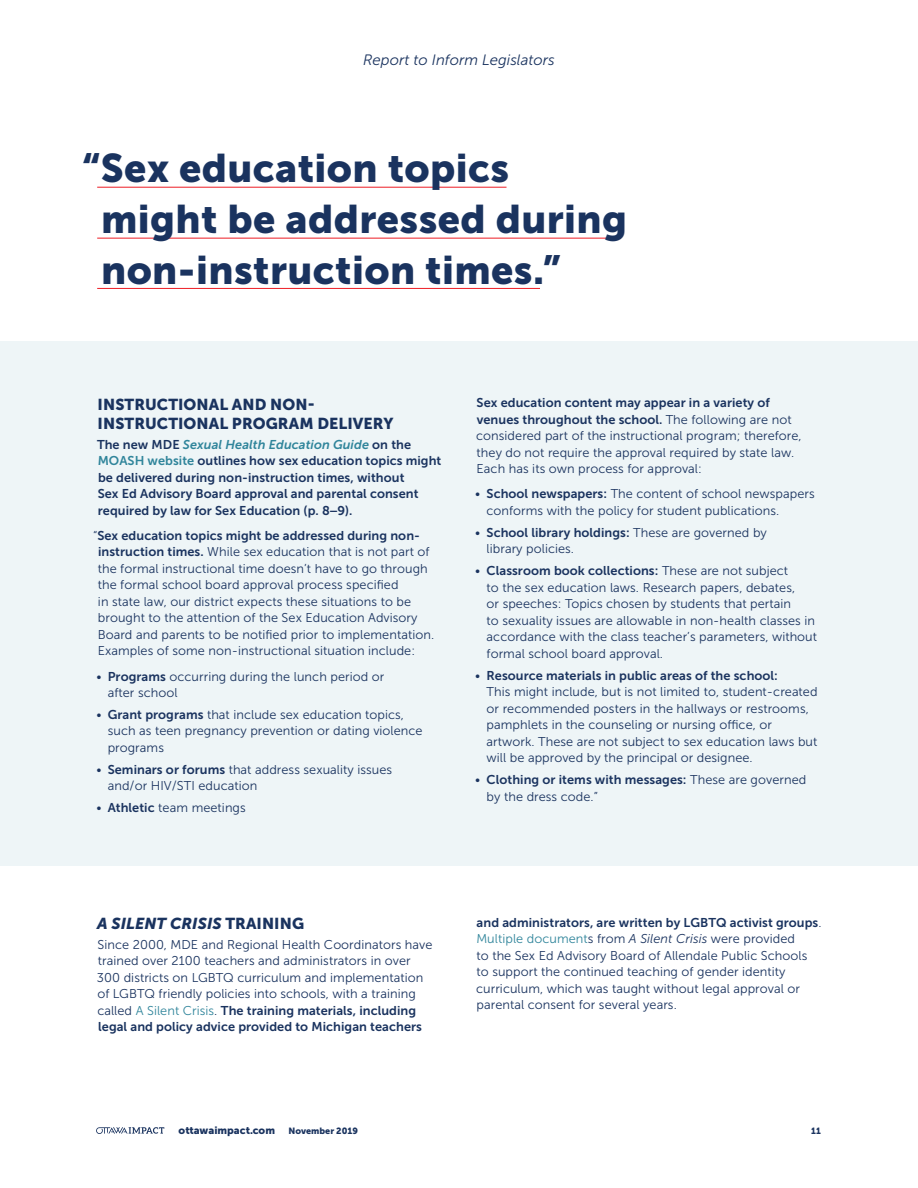
<style>
.page{position:relative;width:918px;height:1188px;background:#fff}
.page>*{position:absolute;margin:0;border:0;box-sizing:border-box;transform-origin:0 0}
.t1{font:39.75px/50.8px "Museo Sans 900";letter-spacing:.01em;color:#1a335f}
.t2{font:15.75px/19.5px "Museo Sans 900";letter-spacing:.005em;color:#1a335f}
.t3{font:italic 15.75px "Museo Sans 900";letter-spacing:.005em;color:#1a335f}
.t4{font:italic 15px "Museo Sans 300";color:#1a335f}
.t5{font:12.75px/16.5px "Museo Sans 300";letter-spacing:.005em;color:#1a335f}
.t6{font:12.75px/16.5px "Museo Sans 700";letter-spacing:.005em;color:#1a335f}
.t7{font:10.5px "Museo Sans 900";color:#1a335f}
.t8{font:9px "Museo Sans 900";color:#1a335f}
.t9{font:9px "Museo Sans 900";color:#1a335f;scale:.95 1}
.s1{font-style:italic;color:#30859b}
.s2{color:#30859b}
.s3{font-family:"Museo Sans 300"}
.s4{font-family:"Museo Sans 700"}
.s5{font-style:normal}
.s6{font-family:"Museo Sans 300";color:#30859b}
.s7{font-style:italic}
</style>
<div class="page">
<svg style="left:96px;top:1127px;width:68px;height:7px"></svg>
<div style="left:0;top:342px;width:918px;height:524px;background:#eef5f7"></div>
<hr style="left:97px;top:288px;width:443px;height:1px;background:#ed1c24">
<hr style="left:97px;top:187px;width:410px;height:1px;background:#ed1c24">
<hr style="left:97px;top:238px;width:524px;height:1px;background:#ed1c24">
<p class="t4" style="left:363px;top:52px;width:193px">Report to Inform Legislators</p>
<h1 class="t1" style="left:101px;top:143px;width:528px;text-indent:-19px">“Sex education topics might be addressed during non-instruction times.”</h1>
<p class="t2" style="left:98px;top:394px;width:298px">INSTRUCTIONAL AND NON-<br>INSTRUCTIONAL PROGRAM DELIVERY</p>
<p class="t6" style="left:97px;top:436px;width:346px">The new MDE <span class="s1">Sexual Health Education Guide</span> on the <span class="s2">MOASH website</span> outlines how sex education topics might be delivered during non-instruction times, without<br>Sex Ed Advisory Board approval and parental consent required by law for Sex Education (p. 8–9).</p>
<p class="t6" style="left:93px;top:527px;width:329px"><span class="s3">“</span>Sex education topics might be addressed during non-</p>
<p class="t5" style="left:98px;top:544px;width:338px"><span class="s4">instruction times.</span> While sex education that is not part of the formal instructional time doesn’t have to go through the formal school board approval process specified<br>in state law, our district expects these situations to be brought to the attention of the Sex Education Advisory Board and parents to be notified prior to implementation.<br>Examples of some non-instructional situation include:</p>
<p class="t5" style="left:108px;top:668px;width:278px;text-indent:-11px">• <span class="s4">Programs</span> occurring during the lunch period or after school</p>
<p class="t5" style="left:108px;top:706px;width:316px;text-indent:-11px">• <span class="s4">Grant programs</span> that include sex education topics, such as teen pregnancy prevention or dating violence programs</p>
<p class="t5" style="left:108px;top:761px;width:286px;text-indent:-11px">• <span class="s4">Seminars or forums</span> that address sexuality issues and/or HIV/STI education</p>
<p class="t5" style="left:96px;top:800px;width:151px">• <span class="s4">Athletic</span> team meetings</p>
<p class="t6" style="left:477px;top:395px;width:317px">Sex education content may appear in a variety of venues throughout the school. <span class="s3">The following are not</span></p>
<p class="t5" style="left:476px;top:428px;width:327px">considered part of the instructional program; therefore, they do not require the approval required by state law.<br>Each has its own process for approval:</p>
<p class="t5" style="left:487px;top:486px;width:330px;text-indent:-11px">• <span class="s4">School newspapers:</span> The content of school newspapers conforms with the policy for student publications.</p>
<p class="t6" style="left:475px;top:524px;width:293px"><span class="s3">•</span> School library holdings: <span class="s3">These are governed by</span></p>
<p class="t5" style="left:487px;top:541px;width:89px">library policies.</p>
<p class="t6" style="left:475px;top:563px;width:315px"><span class="s3">•</span> Classroom book collections: <span class="s3">These are not subject</span></p>
<p class="t5" style="left:487px;top:579px;width:332px">to the sex education laws. Research papers, debates,<br>or speeches: Topics chosen by students that pertain<br>to sexuality issues are allowable in non-health classes in accordance with the class teacher’s parameters, without formal school board approval.</p>
<p class="t6" style="left:475px;top:667px;width:304px"><span class="s3">•</span> Resource materials in public areas of the school:</p>
<p class="t5" style="left:487px;top:684px;width:333px">This might include, but is not limited to, student-created or recommended posters in the hallways or restrooms, pamphlets in the counseling or nursing office, or artwork. These are not subject to sex education laws but will be approved by the principal or designee.</p>
<p class="t6" style="left:475px;top:771px;width:333px"><span class="s3">•</span> Clothing or items with messages: <span class="s3">These are governed</span></p>
<p class="t5" style="left:487px;top:788px;width:113px">by the dress code.”</p>
<p class="t3" style="left:97px;top:914px;width:209px">A SILENT CRISIS <span class="s5">TRAINING</span></p>
<p class="t5" style="left:97px;top:936px;width:337px">Since 2000, MDE and Regional Health Coordinators have trained over 2100 teachers and administrators in over 300 districts on LGBTQ curriculum and implementation of LGBTQ friendly policies into schools, with a training</p>
<p class="t6" style="left:97px;top:1002px;width:326px"><span class="s3">called</span> <span class="s6">A Silent Crisis</span><span class="s3">.</span> The training materials, including legal and policy advice provided to Michigan teachers</p>
<p class="t6" style="left:477px;top:914px;width:346px">and administrators, are written by LGBTQ activist groups<span class="s3">.</span></p>
<p class="t5" style="left:476px;top:930px;width:333px"><span class="s2">Multiple document</span>s from <span class="s7">A Silent Crisis</span> were provided to the Sex Ed Advisory Board of Allendale Public Schools to support the continued teaching of gender identity curriculum, which was taught without legal approval or parental consent for several years.</p>
<p class="t7" style="left:179px;top:1124px;width:98px">ottawaimpact.com</p>
<p class="t8" style="left:289px;top:1126px;width:71px">November 2019</p>
<p class="t9" style="left:811px;top:1126px;width:12px">11</p>
</div>
